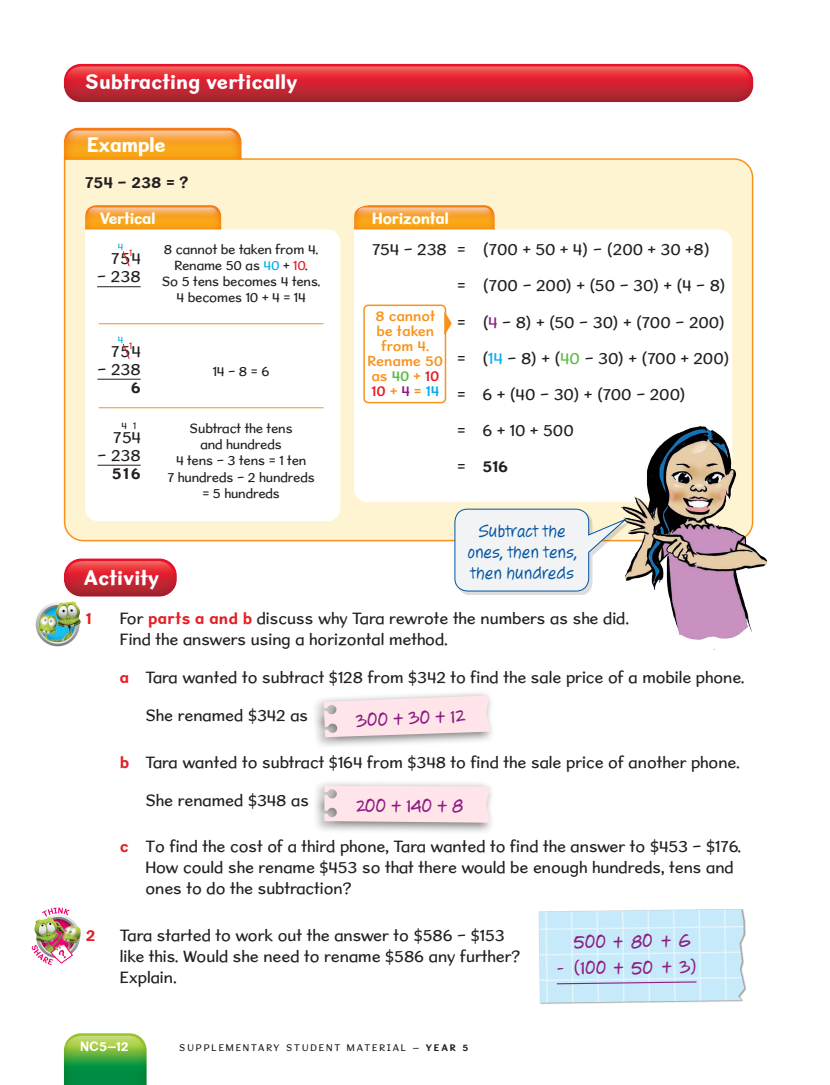
<style>
.page{position:relative;width:830px;height:1085px;background:#fff}
.page>*{position:absolute;margin:0;border:0;box-sizing:border-box;transform-origin:0 0}
.t1{font:21px "Jotting";letter-spacing:-.02em;color:#8c1d82}
.t2{font:21px "Sweater School Xb";color:#fff}
.t3{font:21px "Sweater School Xb";letter-spacing:-.03em;color:#fff}
.t4{font:18px/21px "Jotting";color:#0154a6;text-align:center}
.t5{font:16.5px/36px "Sweater School Rg";color:#231f20}
.t6{font:16.5px "Sweater School Xb";letter-spacing:-.03em;color:#fff}
.t7{font:700 16.5px "Sweater School Rg";color:#231f20}
.t8{font:700 16.5px "Sweater School Rg";color:#e41f25}
.t9{font:15px/15px "Sweater School Sb";color:#f7931d;text-align:center}
.t10{font:13.5px/16.2px "Sweater School Rg";letter-spacing:-.01em;color:#231f20;text-align:center}
.t11{font:700 13.5px "Sweater School Rg";color:#fff}
.t12{font:9.75px "Sweater School Rg";letter-spacing:.2em;color:#231f20}
.t13{font:9.6px "Sweater School Rg";color:#00aeef}
.t14{font:9.6px "Sweater School Rg";color:#e41f25}
.t15{font:9.6px "Sweater School Rg";color:#231f20}
.s1{color:#8c1d82}
.s2{color:#00aeef}
.s3{color:#5dbb46}
.s4{font-weight:700}
.s5{color:#e41f25}
.s6{font-weight:700;color:#e41f25}
.s7{font-family:"Tahoma"}
</style>
<div class="page">
<div style="left:64px;top:62px;width:691px;height:40px;background:#ed028c;opacity:.7"></div>
<svg style="left:65px;top:66px;width:684px;height:15px;background:#ea3b42"></svg>
<div style="left:311px;top:689px;width:184px;height:60px;background:#231f20;opacity:.6"></div>
<svg style="left:323px;top:695px;width:167px;height:42px;background:#f6e0e4"></svg>
<div style="left:312px;top:779px;width:183px;height:55px;background:#231f20;opacity:.6"></div>
<svg style="left:324px;top:785px;width:165px;height:37px;background:#fbe2e6"></svg>
<div style="left:538px;top:908px;width:207px;height:95px;background:#231f20;opacity:.4"></div>
<svg style="left:538px;top:909px;width:206px;height:93px;background:#c9e8f8"></svg>
<svg style="left:36px;top:602px;width:44px;height:44px"></svg>
<div style="left:38px;top:605px;width:37px;height:38px;background:#231f20;opacity:.75"></div>
<img style="left:35px;top:617px;width:2px;height:15px">
<img style="left:37px;top:601px;width:44px;height:41px">
<div style="left:63px;top:556px;width:115px;height:40px;background:#ed028c;opacity:.7"></div>
<svg style="left:65px;top:561px;width:109px;height:14px;background:#ea3e45"></svg>
<svg style="left:63px;top:158px;width:690px;height:384px;background:#fdf1ce"></svg>
<div style="left:63px;top:125px;width:180px;height:36px;background:#f36421;opacity:.7"></div>
<svg style="left:64px;top:128px;width:177px;height:31px;background:#f8a11a"></svg>
<div style="left:66px;top:129px;width:173px;height:15px;background:#f36421;opacity:.7"></div>
<svg style="left:85px;top:229px;width:255px;height:292px"></svg>
<div style="left:85px;top:203px;width:138px;height:27px;background:#f36421;opacity:.7"></div>
<svg style="left:85px;top:205px;width:136px;height:24px;background:#f8a21d"></svg>
<div style="left:87px;top:206px;width:132px;height:12px;background:#f36421;opacity:.7"></div>
<svg style="left:354px;top:229px;width:377px;height:273px"></svg>
<div style="left:354px;top:203px;width:142px;height:27px;background:#f36421;opacity:.7"></div>
<svg style="left:354px;top:205px;width:140px;height:24px;background:#f8a21c"></svg>
<div style="left:355px;top:206px;width:138px;height:12px;background:#f36421;opacity:.7"></div>
<div style="left:363px;top:304px;width:83px;height:99px;border:2px solid #f7931d;border-radius:4px"></div>
<svg style="left:444px;top:312px;width:7px;height:23px"></svg>
<hr style="left:97px;top:286px;width:44px;height:1px;background:#231f20">
<hr style="left:97px;top:379px;width:44px;height:1px;background:#231f20">
<hr style="left:97px;top:465px;width:44px;height:1px;background:#231f20">
<hr style="left:99px;top:323px;width:224px;height:1px;background:#f7931d">
<hr style="left:99px;top:407px;width:224px;height:1px;background:#f7931d">
<svg style="left:122px;top:250px;width:8px;height:17px"></svg>
<svg style="left:122px;top:343px;width:8px;height:16px"></svg>
<img style="left:34px;top:916px;width:38px;height:27px">
<img style="left:45px;top:920px;width:36px;height:32px">
<img style="left:54px;top:940px;width:14px;height:3px">
<svg style="left:42px;top:907px;width:28px;height:9px"></svg>
<svg style="left:32px;top:943px;width:41px;height:22px"></svg>
<img style="left:620px;top:418px;width:148px;height:222px">
<div style="left:457px;top:511px;width:171px;height:83px;background:#231f20;opacity:.15"></div>
<svg style="left:454px;top:508px;width:175px;height:83px"></svg>
<svg style="left:64px;top:1033px;width:83px;height:51px;background:#51ac4b"></svg>
<p class="t2" style="left:85px;top:68px;width:214px">Subtracting vertically</p>
<p class="t3" style="left:87px;top:131px;width:80px">Example</p>
<p class="t7" style="left:85px;top:171px;width:105px">754 − 238 = ?</p>
<p class="t6" style="left:100px;top:208px;width:57px">Vertical</p>
<p class="t6" style="left:371px;top:208px;width:79px">Horizontal</p>
<p class="t5" style="left:457px;top:231px;width:274px;text-indent:-85px">754 − 238 = (700 + 50 + 4) − (200 + 30 +8)<br>= (700 − 200) + (50 − 30) + (4 − 8) = (<span class="s1">4</span> − 8) + (50 − 30) + (700 − 200) = (<span class="s2">14</span> − 8) + (<span class="s3">40</span> − 30) + (700 + 200) = 6 + (40 − 30) + (700 − 200)<br>= 6 + 10 + 500<br>= <span class="s4">516</span></p>
<p class="t10" style="left:162px;top:241px;width:160px">8 cannot be taken from 4.<br>Rename 50 as <span class="s2">40</span> + <span class="s5">10</span>.<br>So 5 tens becomes 4 tens.<br>4 becomes 10 + 4 = 14</p>
<p class="t13" style="left:118px;top:241px;width:7px">4</p>
<p class="t14" style="left:129px;top:247px;width:5px">1</p>
<p class="t5" style="left:97px;top:258px;width:45px">− 238</p>
<p class="t5" style="left:111px;top:240px;width:31px">754</p>
<p class="t9" style="left:367px;top:308px;width:77px">8 cannot be taken from 4.<br>Rename 50 as <span class="s3">40</span> + <span class="s5">10<br>10</span> + <span class="s1">4</span> = <span class="s2">14</span></p>
<p class="t13" style="left:118px;top:333px;width:7px">4</p>
<p class="t14" style="left:129px;top:339px;width:5px">1</p>
<p class="t5" style="left:97px;top:350px;width:45px">− 238</p>
<p class="t7" style="left:131px;top:376px;width:11px">6</p>
<p class="t5" style="left:113px;top:418px;width:29px">754</p>
<p class="t5" style="left:111px;top:332px;width:31px">754</p>
<p class="t10" style="left:213px;top:363px;width:58px">14 − 8 = 6</p>
<p class="t15" style="left:121px;top:419px;width:7px">4</p>
<p class="t15" style="left:133px;top:419px;width:5px">1</p>
<p class="t5" style="left:97px;top:436px;width:45px">− 238</p>
<p class="t7" style="left:112px;top:462px;width:30px">516</p>
<p class="t10" style="left:167px;top:420px;width:149px">Subtract the tens<br>and hundreds<br>4 tens − 3 tens = 1 ten<br>7 hundreds − 2 hundreds = 5 hundreds</p>
<p class="t2" style="left:84px;top:564px;width:77px">Activity</p>
<p class="t4" style="left:467px;top:521px;width:111px">Subtract the ones, then tens, then hundreds</p>
<p class="t8" style="left:86px;top:608px;width:7px">1</p>
<p class="t5" style="left:120px;top:607px;width:510px;line-height:21px">For <span class="s6">parts a and b</span> discuss why Tara rewrote the numbers as she did.<br>Find the answers using a horizontal method.</p>
<p class="t5" style="left:120px;top:659px;width:626px"><span class="s6">a</span> Tara wanted to subtract <span class="s7">$</span>128 from <span class="s7">$</span>342 to find the sale price of a mobile phone.</p>
<p class="t5" style="left:145px;top:697px;width:164px">She renamed <span class="s7">$</span>342 as</p>
<p class="t5" style="left:120px;top:743px;width:621px"><span class="s6">b</span> Tara wanted to subtract <span class="s7">$</span>164 from <span class="s7">$</span>348 to find the sale price of another phone.</p>
<p class="t5" style="left:145px;top:781px;width:165px">She renamed <span class="s7">$</span>348 as</p>
<p class="t5" style="left:145px;top:836px;width:597px;line-height:21px;text-indent:-26px"><span class="s6">c</span> To find the cost of a third phone, Tara wanted to find the answer to <span class="s7">$</span>453 − <span class="s7">$</span>176.<br>How could she rename <span class="s7">$</span>453 so that there would be enough hundreds, tens and ones to do the subtraction?</p>
<p class="t8" style="left:86px;top:924px;width:11px">2</p>
<p class="t5" style="left:120px;top:924px;width:402px;line-height:21px">Tara started to work out the answer to <span class="s7">$</span>586 − <span class="s7">$</span>153 like this. Would she need to rename <span class="s7">$</span>586 any further?<br>Explain.</p>
<p class="t1" style="left:354px;top:706px;width:111px;rotate:-2deg">300 + 30 + 12</p>
<p class="t1" style="left:355px;top:792px;width:109px">200 + 140 + 8</p>
<p class="t1" style="left:573px;top:929px;width:118px;rotate:-1deg">500+80+6</p>
<p class="t1" style="left:556px;top:955px;width:141px;rotate:-1deg">- (100 + 50 + 3)</p>
<p class="t11" style="left:80px;top:1038px;width:50px">NC5–12</p>
<p class="t12" style="left:179px;top:1041px;width:290px">SUPPLEMENTARY STUDENT MATERIAL – <span class="s4">YEAR 5</span></p>
</div>
